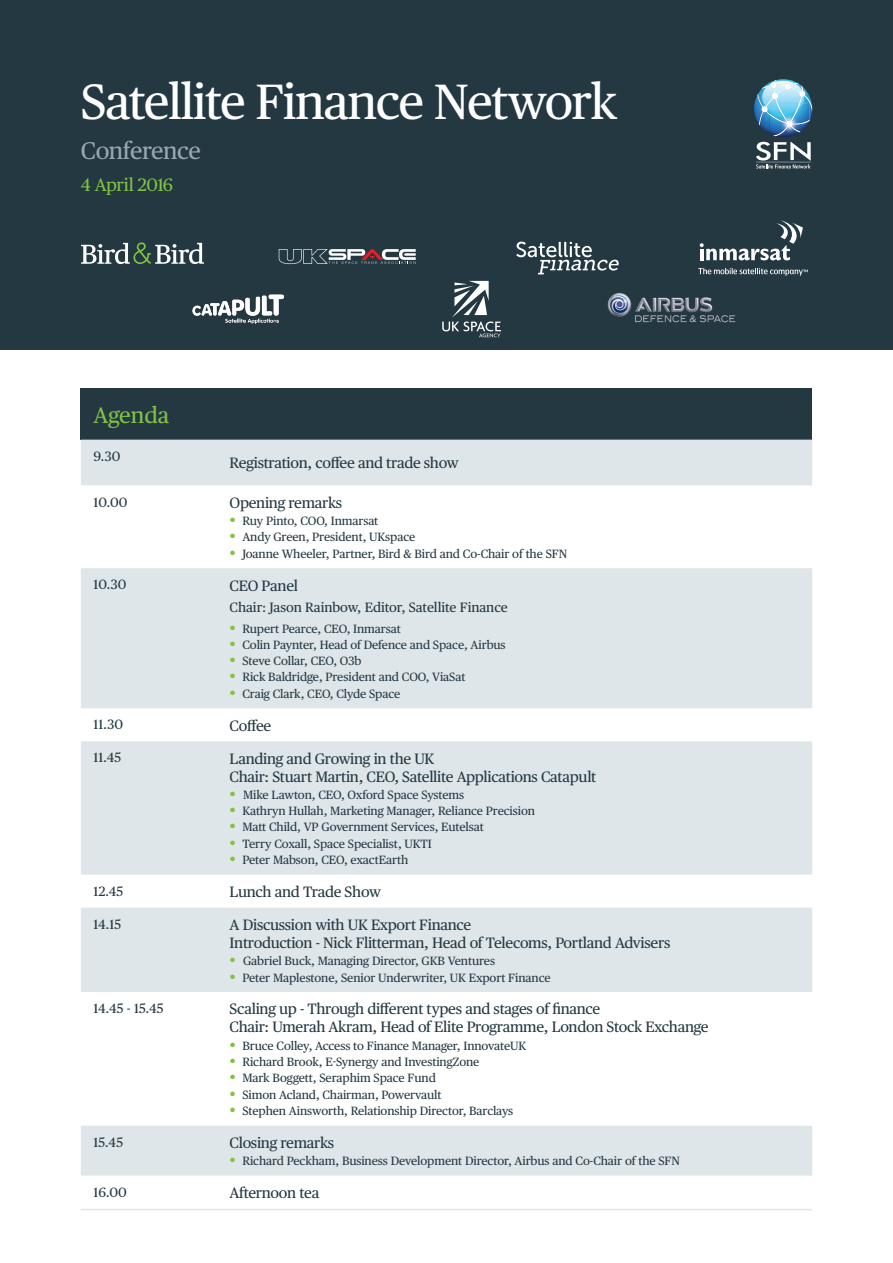
<style>
.page{position:relative;width:893px;height:1263px;background:#fff}
.page>*{position:absolute;margin:0;border:0;box-sizing:border-box;transform-origin:0 0}
.t1{font:49.5px "Publico Text";letter-spacing:-.03em;color:#fff}
.t2{font:24px "Publico Text";letter-spacing:-.02em;color:#99a9b3}
.t3{font:22.5px "Publico Text";letter-spacing:-.005em;color:#80c342}
.t4{font:18px "Publico Text";letter-spacing:-.03em;color:#80c342}
.t5{font:15px/18px "Publico Text";letter-spacing:-.02em;color:#243842}
.t6{font:13.5px "Publico Text";letter-spacing:-.005em;color:#243842}
.t7{font:12px "Publico Text";letter-spacing:-.01em;color:#243842}
.s1{font-size:15px;color:#80c342}
</style>
<div class="page">
<div style="left:0;top:0;width:893px;height:350px;background:#243842"></div>
<svg style="left:81px;top:242px;width:123px;height:22px"></svg>
<svg style="left:279px;top:249px;width:137px;height:15px"></svg>
<svg style="left:700px;top:220px;width:103px;height:40px"></svg>
<svg style="left:698px;top:268px;width:110px;height:8px"></svg>
<img style="left:607px;top:292px;width:129px;height:31px">
<svg style="left:442px;top:281px;width:59px;height:56px"></svg>
<div style="left:81px;top:388px;width:731px;height:52px;background:#243842"></div>
<svg style="left:81px;top:440px;width:731px;height:552px;fill:#dfe6ea"></svg>
<div style="left:81px;top:1126px;width:731px;height:50px;background:#dfe6ea"></div>
<hr style="left:81px;top:1209px;width:731px;height:1px;background:#dfe6ea">
<svg style="left:754px;top:79px;width:58px;height:89px"></svg>
<img style="left:192px;top:294px;width:92px;height:30px">
<svg style="left:516px;top:242px;width:103px;height:32px"></svg>
<h1 class="t1" style="left:81px;top:65px;width:538px">Satellite Finance Network</h1>
<h2 class="t2" style="left:81px;top:132px;width:122px">Conference</h2>
<h3 class="t4" style="left:81px;top:171px;width:94px">4 April 2016</h3>
<h3 class="t3" style="left:94px;top:398px;width:77px">Agenda</h3>
<p class="t6" style="left:94px;top:446px;width:28px">9.30</p>
<p class="t5" style="left:230px;top:453px;width:230px">Registration, coffee and trade show</p>
<p class="t6" style="left:94px;top:492px;width:35px">10.00</p>
<p class="t5" style="left:230px;top:493px;width:114px">Opening remarks</p>
<p class="t7" style="left:230px;top:512px;width:150px"><span class="s1">•</span> Ruy Pinto, COO, Inmarsat</p>
<p class="t7" style="left:230px;top:528px;width:187px"><span class="s1">•</span> Andy Green, President, UKspace</p>
<p class="t7" style="left:230px;top:544px;width:339px"><span class="s1">•</span> Joanne Wheeler, Partner, Bird &amp; Bird and Co-Chair of the SFN</p>
<p class="t6" style="left:94px;top:574px;width:34px">10.30</p>
<p class="t5" style="left:230px;top:575px;width:70px">CEO Panel</p>
<p class="t6" style="left:230px;top:597px;width:280px">Chair: Jason Rainbow, Editor, Satellite Finance</p>
<p class="t7" style="left:230px;top:619px;width:173px"><span class="s1">•</span> Rupert Pearce, CEO, Inmarsat</p>
<p class="t7" style="left:230px;top:636px;width:278px"><span class="s1">•</span> Colin Paynter, Head of Defence and Space, Airbus</p>
<p class="t7" style="left:230px;top:652px;width:133px"><span class="s1">•</span> Steve Collar, CEO, O3b</p>
<p class="t7" style="left:230px;top:668px;width:237px"><span class="s1">•</span> Rick Baldridge, President and COO, ViaSat</p>
<p class="t7" style="left:230px;top:684px;width:172px"><span class="s1">•</span> Craig Clark, CEO, Clyde Space</p>
<p class="t6" style="left:94px;top:714px;width:31px">11.30</p>
<p class="t5" style="left:230px;top:715px;width:43px">Coffee</p>
<p class="t6" style="left:94px;top:747px;width:29px">11.45</p>
<p class="t5" style="left:230px;top:748px;width:368px">Landing and Growing in the UK<br>Chair: Stuart Martin, CEO, Satellite Applications Catapult</p>
<p class="t7" style="left:230px;top:786px;width:236px"><span class="s1">•</span> Mike Lawton, CEO, Oxford Space Systems</p>
<p class="t7" style="left:230px;top:802px;width:307px"><span class="s1">•</span> Kathryn Hullah, Marketing Manager, Reliance Precision</p>
<p class="t7" style="left:230px;top:818px;width:256px"><span class="s1">•</span> Matt Child, VP Government Services, Eutelsat</p>
<p class="t7" style="left:230px;top:834px;width:204px"><span class="s1">•</span> Terry Coxall, Space Specialist, UKTI</p>
<p class="t7" style="left:230px;top:851px;width:180px"><span class="s1">•</span> Peter Mabson, CEO, exactEarth</p>
<p class="t6" style="left:94px;top:881px;width:31px">12.45</p>
<p class="t5" style="left:230px;top:882px;width:153px">Lunch and Trade Show</p>
<p class="t6" style="left:94px;top:914px;width:29px">14.15</p>
<p class="t5" style="left:230px;top:915px;width:442px">A Discussion with UK Export Finance<br>Introduction - Nick Flitterman, Head of Telecoms, Portland Advisers</p>
<p class="t7" style="left:230px;top:952px;width:267px"><span class="s1">•</span> Gabriel Buck, Managing Director, GKB Ventures</p>
<p class="t7" style="left:230px;top:968px;width:322px"><span class="s1">•</span> Peter Maplestone, Senior Underwriter, UK Export Finance</p>
<p class="t6" style="left:94px;top:998px;width:72px">14.45 - 15.45</p>
<p class="t5" style="left:230px;top:999px;width:480px">Scaling up - Through different types and stages of finance<br>Chair: Umerah Akram, Head of Elite Programme, London Stock Exchange</p>
<p class="t7" style="left:230px;top:1036px;width:298px"><span class="s1">•</span> Bruce Colley, Access to Finance Manager, InnovateUK</p>
<p class="t7" style="left:230px;top:1053px;width:251px"><span class="s1">•</span> Richard Brook, E-Synergy and InvestingZone</p>
<p class="t7" style="left:230px;top:1069px;width:208px"><span class="s1">•</span> Mark Boggett, Seraphim Space Fund</p>
<p class="t7" style="left:230px;top:1085px;width:213px"><span class="s1">•</span> Simon Acland, Chairman, Powervault</p>
<p class="t7" style="left:230px;top:1101px;width:285px"><span class="s1">•</span> Stephen Ainsworth, Relationship Director, Barclays</p>
<p class="t6" style="left:94px;top:1132px;width:31px">15.45</p>
<p class="t5" style="left:230px;top:1133px;width:106px">Closing remarks</p>
<p class="t7" style="left:230px;top:1152px;width:452px"><span class="s1">•</span> Richard Peckham, Business Development Director, Airbus and Co-Chair of the SFN</p>
<p class="t6" style="left:94px;top:1182px;width:35px">16.00</p>
<p class="t5" style="left:230px;top:1183px;width:91px">Afternoon tea</p>
</div>
